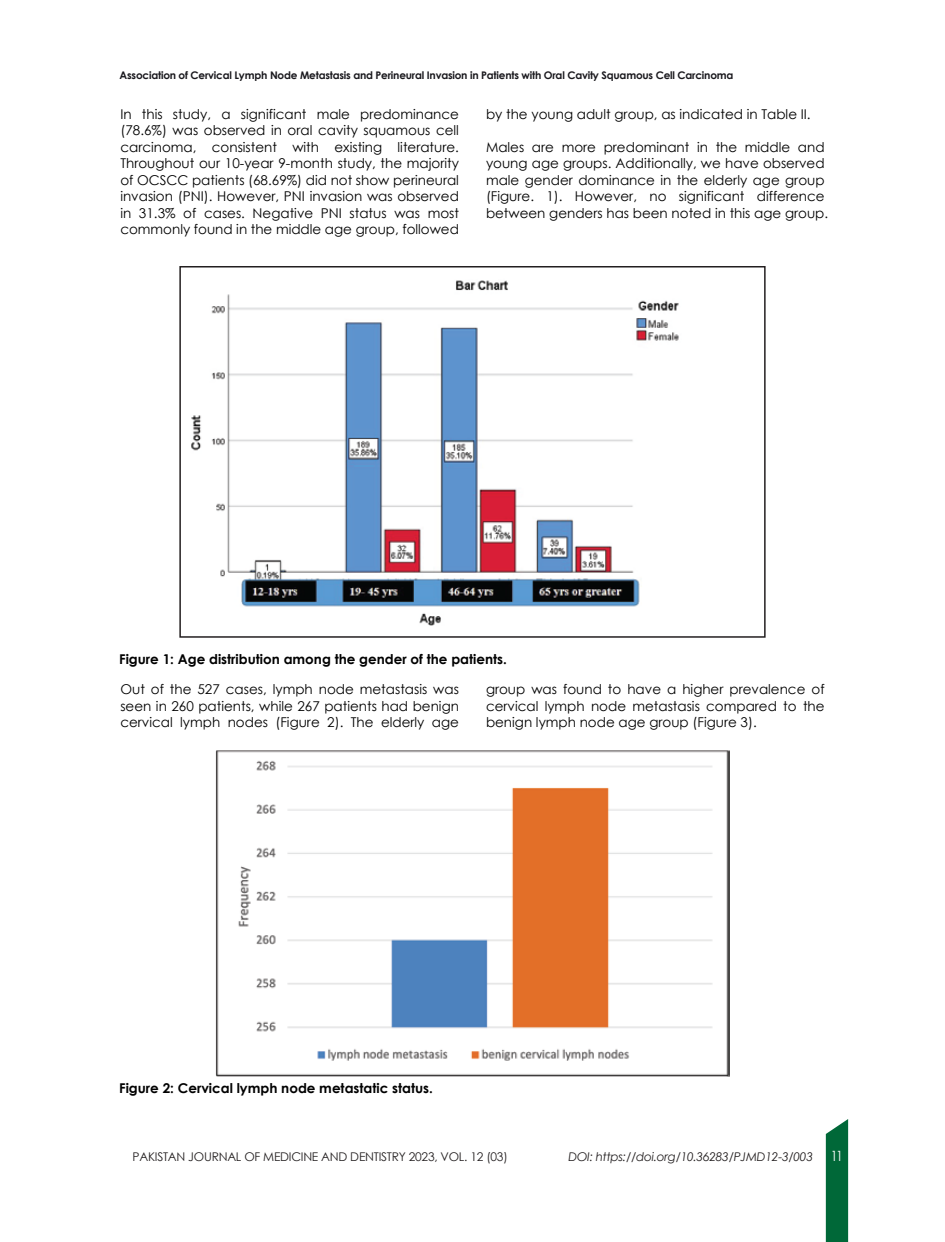
<style>
.page{position:relative;width:945px;height:1242px;background:#fff}
.page>*{position:absolute;margin:0;border:0;box-sizing:border-box;transform-origin:0 0}
.t1{font:13.5px/16.5px "Century Gothic";color:#010101;text-align:justify}
.t2{font:700 13.5px "Century Gothic";color:#010101}
.t3{font:300 condensed 13.5px "Futura Std";color:#fff}
.t4{font:12px "Century Gothic";letter-spacing:-.02em;color:#231f20}
.t5{font:italic 12px "Century Gothic";letter-spacing:-.02em;color:#231f20}
.t6{font:700 10.5px "Century Gothic";letter-spacing:-.02em;color:#19181d}
</style>
<div class="page">
<div style="left:826px;top:1119px;width:22px;height:123px;background:#006838"></div>
<img style="left:215px;top:750px;width:515px;height:326px">
<img style="left:191px;top:280px;width:488px;height:346px">
<div style="left:179px;top:266px;width:587px;height:372px;border:2px solid #231f20"></div>
<p class="t6" style="left:120px;top:68px;width:615px">Association of Cervical Lymph Node Metastasis and Perineural Invasion in Patients with Oral Cavity Squamous Cell Carcinoma</p>
<p class="t1" style="left:120px;top:105px;width:340px">In this study, a significant male predominance (78.6%) was observed in oral cavity squamous cell carcinoma, consistent with existing literature.<br>Throughout our 10-year 9-month study, the majority of OCSCC patients (68.69%) did not show perineural invasion (PNI). However, PNI invasion was observed in 31.3% of cases. Negative PNI status was most commonly found in the middle age group, followed</p>
<p class="t1" style="left:486px;top:105px;width:326px">by the young adult group, as indicated in Table II.</p>
<p class="t1" style="left:486px;top:138px;width:344px;text-align:left">Males are more predominant in the middle and young age groups. Additionally, we have observed male gender dominance in the elderly age group (Figure. 1). However, no significant difference between genders has been noted in this age group.</p>
<p class="t2" style="left:119px;top:650px;width:389px">Figure 1: Age distribution among the gender of the patients.</p>
<p class="t1" style="left:120px;top:681px;width:340px">Out of the 527 cases, lymph node metastasis was seen in 260 patients, while 267 patients had benign cervical lymph nodes (Figure 2). The elderly age</p>
<p class="t1" style="left:486px;top:681px;width:340px">group was found to have a higher prevalence of cervical lymph node metastasis compared to the benign lymph node age group (Figure 3).</p>
<p class="t2" style="left:119px;top:1079px;width:315px">Figure 2: Cervical lymph node metastatic status.</p>
<p class="t4" style="left:133px;top:1149px;width:377px">PAKISTAN JOURNAL OF MEDICINE AND DENTISTRY 2023, VOL. 12 (03)</p>
<p class="t5" style="left:568px;top:1149px;width:246px">DOI: https://doi.org/10.36283/PJMD12-3/003</p>
<p class="t3" style="left:831px;top:1148px;width:13px">11</p>
</div>
